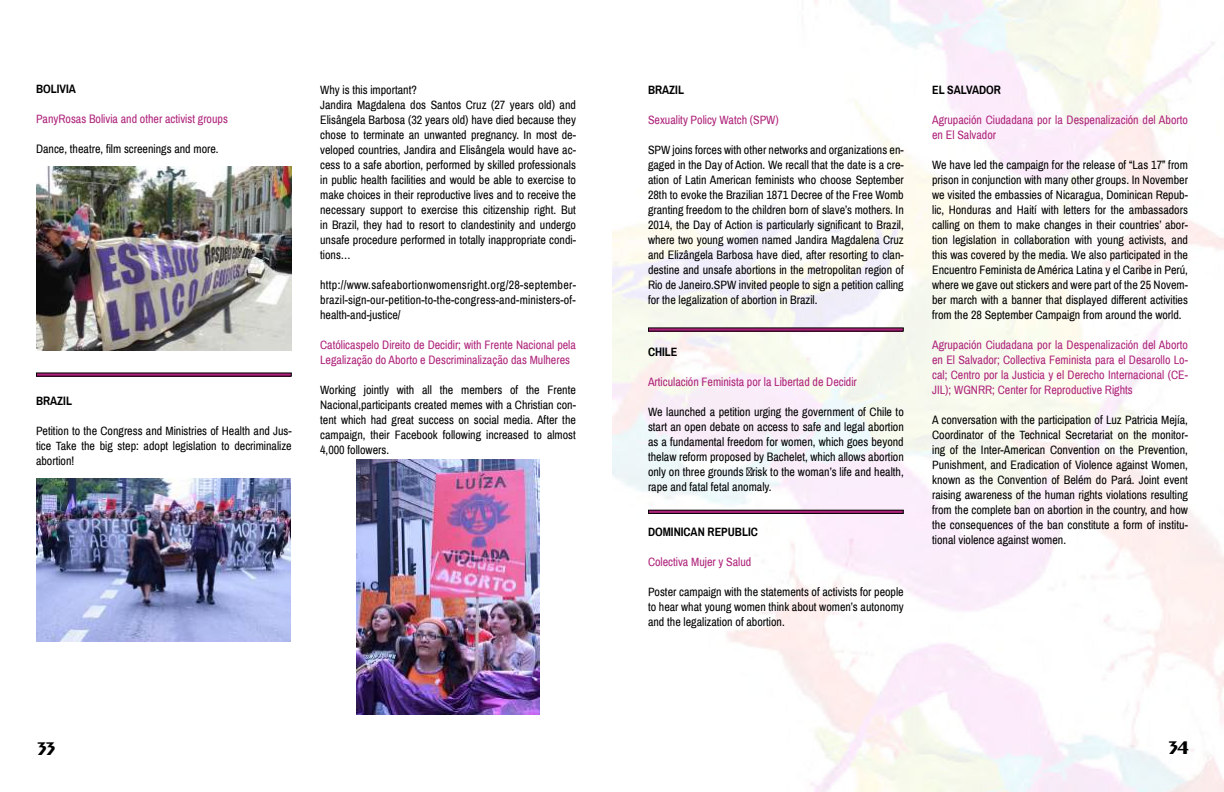
<style>
.page{position:relative;width:1224px;height:792px;background:#fff}
.page>*{position:absolute;margin:0;border:0;box-sizing:border-box;transform-origin:0 0}
.t1{font:700 18px "Monterey FLF";color:#000}
.t2{font:12px/15px "Archivo Narrow";color:#000;text-align:justify}
.t3{font:12px/15px "Archivo Narrow";color:#ae237a}
.t4{font:700 12px "Archivo Narrow";color:#000}
</style>
<div class="page">
<img style="left:36px;top:167px;width:256px;height:183px">
<hr style="left:37px;top:373px;width:254px;height:3px;background:#ae237a">
<div style="left:36px;top:372px;width:256px;height:5px;border:1px solid #000"></div>
<hr style="left:649px;top:328px;width:254px;height:3px;background:#ae237a">
<div style="left:648px;top:510px;width:256px;height:4px;border:1px solid #000"></div>
<img style="left:36px;top:479px;width:254px;height:163px">
<img style="left:356px;top:459px;width:184px;height:255px">
<p class="t4" style="left:36px;top:84px;width:41px">BOLIVIA</p>
<p class="t3" style="left:36px;top:112px;width:193px">PanyRosas Bolivia and other activist groups</p>
<p class="t2" style="left:36px;top:141px;width:184px">Dance, theatre, film screenings and more.</p>
<p class="t4" style="left:36px;top:396px;width:38px">BRAZIL</p>
<p class="t2" style="left:36px;top:424px;width:257px">Petition to the Congress and Ministries of Health and Jus&shy;tice Take the big step: adopt legislation to decriminalize abortion!</p>
<p class="t2" style="left:320px;top:83px;width:257px;text-align:left">Why is this important?<br>Jandira Magdalena dos Santos Cruz (27 years old) and Elisângela Barbosa (32 years old) have died because they chose to terminate an unwanted pregnancy. In most de&shy;veloped countries, Jandira and Elisângela would have ac&shy;cess to a safe abortion, performed by skilled professionals in public health facilities and would be able to exercise to make choices in their reproductive lives and to receive the necessary support to exercise this citizenship right. But in Brazil, they had to resort to clandestinity and undergo unsafe procedure performed in totally inappropriate condi&shy;tions…</p>
<p class="t2" style="left:320px;top:278px;width:257px">http://www.safeabortionwomensright.org/28-september&shy;brazil-sign-our-petition-to-the-congress-and-ministers-of&shy;health-and-justice/</p>
<p class="t3" style="left:320px;top:338px;width:257px">Católicaspelo Direito de Decidir; with Frente Nacional pela<br>Legalização do Aborto e Descriminalização das Mulheres</p>
<p class="t2" style="left:320px;top:383px;width:257px">Working jointly with all the members of the Frente Nacional,participants created memes with a Christian con&shy;tent which had great success on social media. After the campaign, their Facebook following increased to almost 4,000 followers.</p>
<p class="t4" style="left:648px;top:85px;width:38px">BRAZIL</p>
<p class="t3" style="left:648px;top:113px;width:132px">Sexuality Policy Watch (SPW)</p>
<p class="t2" style="left:648px;top:143px;width:257px">SPW joins forces with other networks and organizations en&shy;gaged in the Day of Action. We recall that the date is a cre&shy;ation of Latin American feminists who choose September 28th to evoke the Brazilian 1871 Decree of the Free Womb granting freedom to the children born of slave’s mothers. In 2014, the Day of Action is particularly significant to Brazil, where two young women named Jandira Magdalena Cruz and Elizângela Barbosa have died, after resorting to clan&shy;destine and unsafe abortions in the metropolitan region of Rio de Janeiro.SPW invited people to sign a petition calling for the legalization of abortion in Brazil.</p>
<p class="t4" style="left:648px;top:347px;width:31px">CHILE</p>
<p class="t3" style="left:648px;top:375px;width:210px">Articulación Feminista por la Libertad de Decidir</p>
<p class="t2" style="left:648px;top:405px;width:257px">We launched a petition urging the government of Chile to start an open debate on access to safe and legal abortion as a fundamental freedom for women, which goes beyond thelaw reform proposed by Bachelet, which allows abortion only on three grounds ฀ risk to the woman’s life and health, rape and fatal fetal anomaly.</p>
<p class="t4" style="left:648px;top:527px;width:111px">DOMINICAN REPUBLIC</p>
<p class="t3" style="left:648px;top:555px;width:105px">Colectiva Mujer y Salud</p>
<p class="t2" style="left:648px;top:585px;width:257px">Poster campaign with the statements of activists for people to hear what young women think about women’s autonomy and the legalization of abortion.</p>
<p class="t4" style="left:932px;top:85px;width:70px">EL SALVADOR</p>
<p class="t3" style="left:932px;top:113px;width:257px">Agrupación Ciudadana por la Despenalización del Aborto en El Salvador</p>
<p class="t2" style="left:932px;top:158px;width:257px">We have led the campaign for the release of “Las 17” from prison in conjunction with many other groups. In November we visited the embassies of Nicaragua, Dominican Repub&shy;lic, Honduras and Haití with letters for the ambassadors calling on them to make changes in their countries’ abor&shy;tion legislation in collaboration with young activists, and this was covered by the media. We also participated in the Encuentro Feminista de América Latina y el Caribe in Perú, where we gave out stickers and were part of the 25 Novem&shy;ber march with a banner that displayed different activities from the 28 September Campaign from around the world.</p>
<p class="t3" style="left:932px;top:338px;width:257px;text-align:justify">Agrupación Ciudadana por la Despenalización del Aborto en El Salvador; Collectiva Feminista para el Desarollo Lo&shy;cal; Centro por la Justicia y el Derecho Internacional (CE-JIL); WGNRR; Center for Reproductive Rights</p>
<p class="t2" style="left:932px;top:413px;width:257px">A conversation with the participation of Luz Patricia Mejía, Coordinator of the Technical Secretariat on the monitor&shy;ing of the Inter-American Convention on the Prevention, Punishment, and Eradication of Violence against Women, known as the Convention of Belém do Pará. Joint event raising awareness of the human rights violations resulting from the complete ban on abortion in the country, and how the consequences of the ban constitute a form of institu&shy;tional violence against women.</p>
<h1 class="t1" style="left:36px;top:738px;width:21px">33</h1>
<h1 class="t1" style="left:1167px;top:737px;width:23px">34</h1>
</div>
